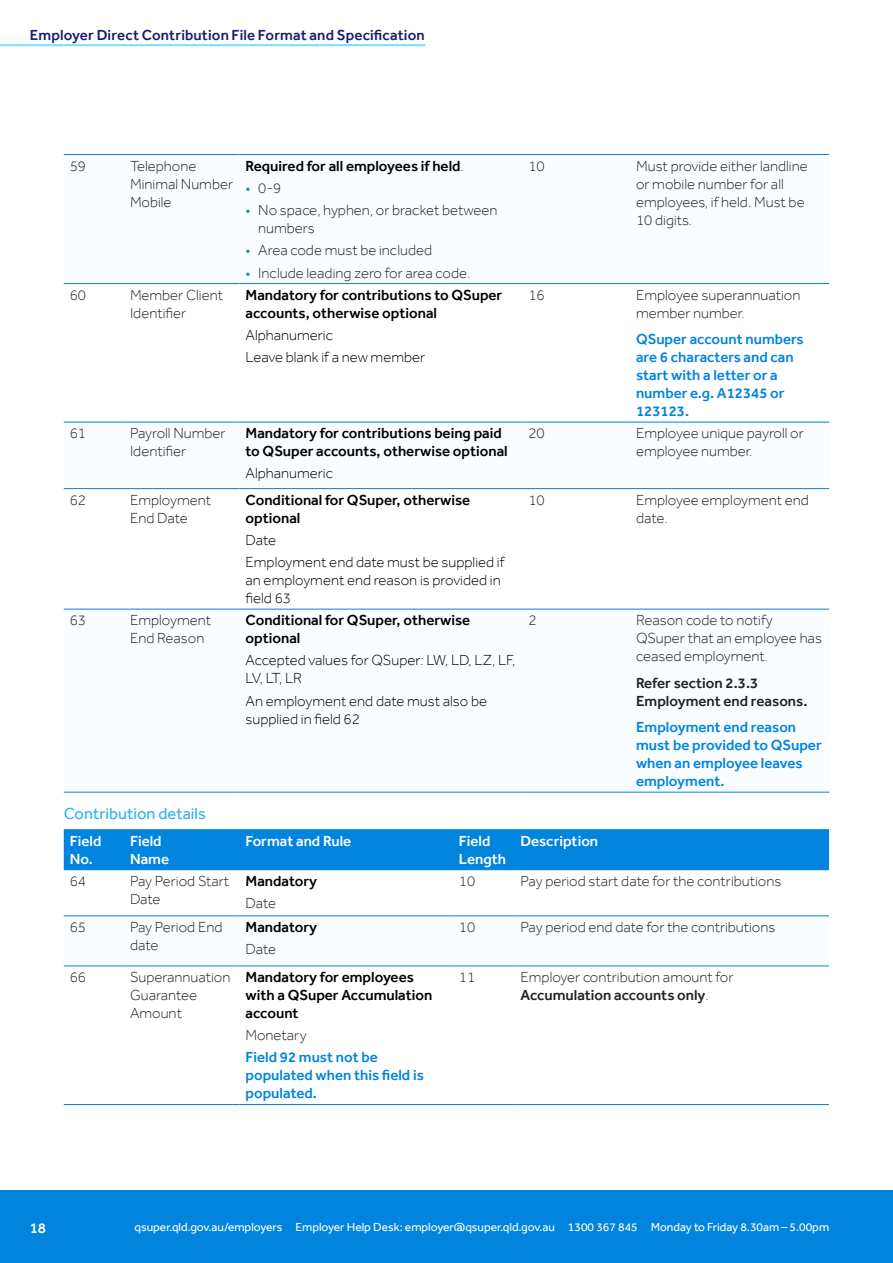
<style>
.page{position:relative;width:893px;height:1263px;background:#fff}
.page>*{position:absolute;margin:0;border:0;box-sizing:border-box;transform-origin:0 0}
.t1{font:16.5px "Effra";color:#30b3ee}
.t2{font:300 15px/18px "Effra";color:#212222}
.t3{font:500 15px/18px "Effra";color:#000}
.t4{font:300 15px/18px "Effra";color:#000}
.t5{font:500 15px/18px "Effra";color:#0084dd}
.t6{font:500 15px/18px "Effra";color:#fff}
.t7{font:500 15px "Effra";letter-spacing:.01em;color:#151f6d}
.t8{font:500 15px/18px "Effra";color:#212222}
.t9{font:12px "Effra";color:#fff}
.s1{font-weight:300}
.s2{color:#0084dd}
.s3{font-weight:500}
</style>
<div class="page">
<div style="left:0;top:1191px;width:893px;height:72px;background:#0084dd"></div>
<svg style="left:64px;top:284px;width:765px;height:325px"></svg>
<hr style="left:64px;top:154px;width:60px;height:1px;background:#0084dd">
<hr style="left:124px;top:154px;width:116px;height:1px;background:#0084dd">
<hr style="left:240px;top:154px;width:282px;height:1px;background:#0084dd">
<hr style="left:522px;top:154px;width:108px;height:1px;background:#0084dd">
<hr style="left:630px;top:154px;width:199px;height:1px;background:#0084dd">
<hr style="left:64px;top:283px;width:60px;height:1px;background:#0084dd">
<hr style="left:124px;top:283px;width:116px;height:1px;background:#0084dd">
<hr style="left:240px;top:283px;width:282px;height:1px;background:#0084dd">
<hr style="left:522px;top:283px;width:108px;height:1px;background:#0084dd">
<hr style="left:630px;top:283px;width:199px;height:1px;background:#0084dd">
<hr style="left:64px;top:422px;width:60px;height:1px;background:#0084dd">
<hr style="left:124px;top:422px;width:116px;height:1px;background:#0084dd">
<hr style="left:240px;top:422px;width:282px;height:1px;background:#0084dd">
<hr style="left:522px;top:422px;width:108px;height:1px;background:#0084dd">
<hr style="left:630px;top:422px;width:199px;height:1px;background:#0084dd">
<hr style="left:64px;top:488px;width:60px;height:1px;background:#0084dd">
<hr style="left:124px;top:488px;width:116px;height:1px;background:#0084dd">
<hr style="left:240px;top:488px;width:282px;height:1px;background:#0084dd">
<hr style="left:522px;top:488px;width:108px;height:1px;background:#0084dd">
<hr style="left:630px;top:488px;width:199px;height:1px;background:#0084dd">
<hr style="left:64px;top:609px;width:60px;height:1px;background:#0084dd">
<hr style="left:124px;top:609px;width:116px;height:1px;background:#0084dd">
<hr style="left:64px;top:792px;width:60px;height:1px;background:#0084dd">
<hr style="left:124px;top:792px;width:116px;height:1px;background:#0084dd">
<hr style="left:240px;top:609px;width:282px;height:1px;background:#0084dd">
<hr style="left:522px;top:609px;width:108px;height:1px;background:#0084dd">
<hr style="left:630px;top:609px;width:199px;height:1px;background:#0084dd">
<hr style="left:240px;top:792px;width:282px;height:1px;background:#0084dd">
<hr style="left:522px;top:792px;width:108px;height:1px;background:#0084dd">
<hr style="left:630px;top:792px;width:199px;height:1px;background:#0084dd">
<div style="left:64px;top:830px;width:765px;height:39px;background:#0084dd"></div>
<svg style="left:64px;top:916px;width:765px;height:1px"></svg>
<svg style="left:64px;top:966px;width:765px;height:1px"></svg>
<hr style="left:64px;top:829px;width:60px;height:1px;background:#0084dd">
<hr style="left:124px;top:829px;width:116px;height:1px;background:#0084dd">
<hr style="left:240px;top:829px;width:213px;height:1px;background:#0084dd">
<hr style="left:453px;top:829px;width:61px;height:1px;background:#0084dd">
<hr style="left:514px;top:829px;width:315px;height:1px;background:#0084dd">
<hr style="left:64px;top:869px;width:60px;height:1px;background:#0084dd">
<hr style="left:124px;top:869px;width:116px;height:1px;background:#0084dd">
<hr style="left:240px;top:869px;width:213px;height:1px;background:#0084dd">
<hr style="left:453px;top:869px;width:61px;height:1px;background:#0084dd">
<hr style="left:514px;top:869px;width:315px;height:1px;background:#0084dd">
<hr style="left:64px;top:915px;width:60px;height:1px;background:#0084dd">
<hr style="left:124px;top:915px;width:116px;height:1px;background:#0084dd">
<hr style="left:240px;top:915px;width:213px;height:1px;background:#0084dd">
<hr style="left:453px;top:915px;width:61px;height:1px;background:#0084dd">
<hr style="left:514px;top:915px;width:315px;height:1px;background:#0084dd">
<hr style="left:64px;top:965px;width:60px;height:1px;background:#0084dd">
<hr style="left:124px;top:965px;width:116px;height:1px;background:#0084dd">
<hr style="left:240px;top:965px;width:213px;height:1px;background:#0084dd">
<hr style="left:453px;top:965px;width:61px;height:1px;background:#0084dd">
<hr style="left:514px;top:965px;width:315px;height:1px;background:#0084dd">
<hr style="left:64px;top:1104px;width:60px;height:1px;background:#0084dd">
<hr style="left:124px;top:1104px;width:116px;height:1px;background:#0084dd">
<hr style="left:240px;top:1104px;width:213px;height:1px;background:#0084dd">
<hr style="left:453px;top:1104px;width:61px;height:1px;background:#0084dd">
<hr style="left:514px;top:1104px;width:315px;height:1px;background:#0084dd">
<svg style="left:0;top:44px;width:425px;height:2px"></svg>
<p class="t7" style="left:30px;top:26px;width:396px">Employer Direct Contribution File Format and Specification</p>
<p class="t2" style="left:70px;top:156px;width:18px">59</p>
<p class="t2" style="left:130px;top:156px;width:105px">Telephone<br>Minimal Number<br>Mobile</p>
<p class="t3" style="left:246px;top:156px;width:220px">Required for all employees if held<span class="s1">.</span></p>
<p class="t2" style="left:246px;top:179px;width:37px"><span class="s2">•</span> 0-9</p>
<p class="t2" style="left:258px;top:201px;width:241px;text-indent:-13px"><span class="s2">•</span> No space, hyphen, or bracket between numbers</p>
<p class="t2" style="left:246px;top:241px;width:188px"><span class="s2">•</span> Area code must be included</p>
<p class="t2" style="left:246px;top:263px;width:226px"><span class="s2">•</span> Include leading zero for area code.</p>
<p class="t2" style="left:70px;top:285px;width:18px">60</p>
<p class="t2" style="left:130px;top:285px;width:95px">Member Client<br>Identifier</p>
<p class="t3" style="left:246px;top:285px;width:258px">Mandatory for contributions to QSuper accounts, otherwise optional</p>
<p class="t4" style="left:246px;top:323px;width:181px;line-height:22.2px">Alphanumeric<br>Leave blank if a new member</p>
<p class="t2" style="left:70px;top:424px;width:18px">61</p>
<p class="t2" style="left:130px;top:424px;width:97px">Payroll Number<br>Identifier</p>
<p class="t3" style="left:246px;top:424px;width:264px">Mandatory for contributions being paid to QSuper accounts, otherwise optional</p>
<p class="t4" style="left:246px;top:464px;width:89px">Alphanumeric</p>
<p class="t2" style="left:70px;top:490px;width:18px">62</p>
<p class="t2" style="left:130px;top:490px;width:83px">Employment<br>End Date</p>
<p class="t3" style="left:246px;top:490px;width:226px">Conditional for QSuper, otherwise optional</p>
<p class="t4" style="left:246px;top:528px;width:260px;line-height:22.2px">Date<br>Employment end date must be supplied if</p>
<p class="t4" style="left:246px;top:571px;width:257px">an employment end reason is provided in field 63</p>
<p class="t2" style="left:70px;top:611px;width:18px">63</p>
<p class="t2" style="left:130px;top:611px;width:83px">Employment<br>End Reason</p>
<p class="t3" style="left:246px;top:611px;width:226px">Conditional for QSuper, otherwise optional</p>
<p class="t4" style="left:246px;top:651px;width:271px">Accepted values for QSuper: LW, LD, LZ, LF,<br>LV, LT, LR</p>
<p class="t4" style="left:246px;top:691px;width:243px">An employment end date must also be supplied in field 62</p>
<p class="t2" style="left:528px;top:156px;width:18px">10</p>
<p class="t2" style="left:636px;top:156px;width:173px">Must provide either landline or mobile number for all employees, if held. Must be<br>10 digits.</p>
<p class="t2" style="left:528px;top:285px;width:18px">16</p>
<p class="t2" style="left:636px;top:285px;width:166px">Employee superannuation member number.</p>
<p class="t5" style="left:636px;top:330px;width:169px">QSuper account numbers are 6 characters and can start with a letter or a number e.g. A12345 or<br>123123.</p>
<p class="t2" style="left:528px;top:424px;width:18px">20</p>
<p class="t2" style="left:636px;top:424px;width:169px">Employee unique payroll or employee number.</p>
<p class="t2" style="left:528px;top:490px;width:18px">10</p>
<p class="t2" style="left:636px;top:490px;width:174px">Employee employment end date.</p>
<p class="t2" style="left:528px;top:611px;width:10px">2</p>
<p class="t2" style="left:636px;top:611px;width:187px">Reason code to notify<br>QSuper that an employee has ceased employment.</p>
<p class="t8" style="left:636px;top:673px;width:173px">Refer section 2.3.3<br>Employment end reasons.</p>
<p class="t5" style="left:636px;top:718px;width:187px">Employment end reason must be provided to QSuper when an employee leaves employment.</p>
<p class="t1" style="left:64px;top:804px;width:144px">Contribution details</p>
<p class="t6" style="left:70px;top:831px;width:33px">Field<br>No.</p>
<p class="t6" style="left:130px;top:831px;width:41px">Field<br>Name</p>
<p class="t6" style="left:246px;top:831px;width:107px">Format and Rule</p>
<p class="t6" style="left:459px;top:831px;width:49px">Field<br>Length</p>
<p class="t6" style="left:520px;top:831px;width:79px">Description</p>
<p class="t2" style="left:70px;top:871px;width:18px">64</p>
<p class="t2" style="left:130px;top:871px;width:101px">Pay Period Start<br>Date</p>
<p class="t3" style="left:246px;top:871px;width:73px">Mandatory</p>
<p class="t2" style="left:459px;top:871px;width:18px">10</p>
<p class="t2" style="left:520px;top:871px;width:262px">Pay period start date for the contributions</p>
<p class="t2" style="left:246px;top:894px;width:32px">Date</p>
<p class="t2" style="left:70px;top:918px;width:18px">65</p>
<p class="t2" style="left:130px;top:918px;width:94px">Pay Period End date</p>
<p class="t3" style="left:246px;top:918px;width:73px">Mandatory</p>
<p class="t2" style="left:246px;top:940px;width:32px">Date</p>
<p class="t2" style="left:70px;top:968px;width:18px">66</p>
<p class="t2" style="left:130px;top:968px;width:102px">Superannuation<br>Guarantee<br>Amount</p>
<p class="t3" style="left:246px;top:968px;width:188px">Mandatory for employees with a QSuper Accumulation account</p>
<p class="t2" style="left:246px;top:1026px;width:63px">Monetary</p>
<p class="t5" style="left:246px;top:1048px;width:180px">Field 92 must not be populated when this field is populated.</p>
<p class="t2" style="left:459px;top:918px;width:18px">10</p>
<p class="t2" style="left:520px;top:918px;width:256px">Pay period end date for the contributions</p>
<p class="t2" style="left:459px;top:968px;width:18px">11</p>
<p class="t2" style="left:520px;top:968px;width:214px">Employer contribution amount for<br><span class="s3">Accumulation accounts only</span>.</p>
<p class="t6" style="left:30px;top:1219px;width:18px">18</p>
<p class="t9" style="left:134px;top:1220px;width:696px">qsuper.qld.gov.au/employers Employer Help Desk: employer@qsuper.qld.gov.au 1300 367 845 Monday to Friday 8.30am – 5.00pm</p>
</div>
